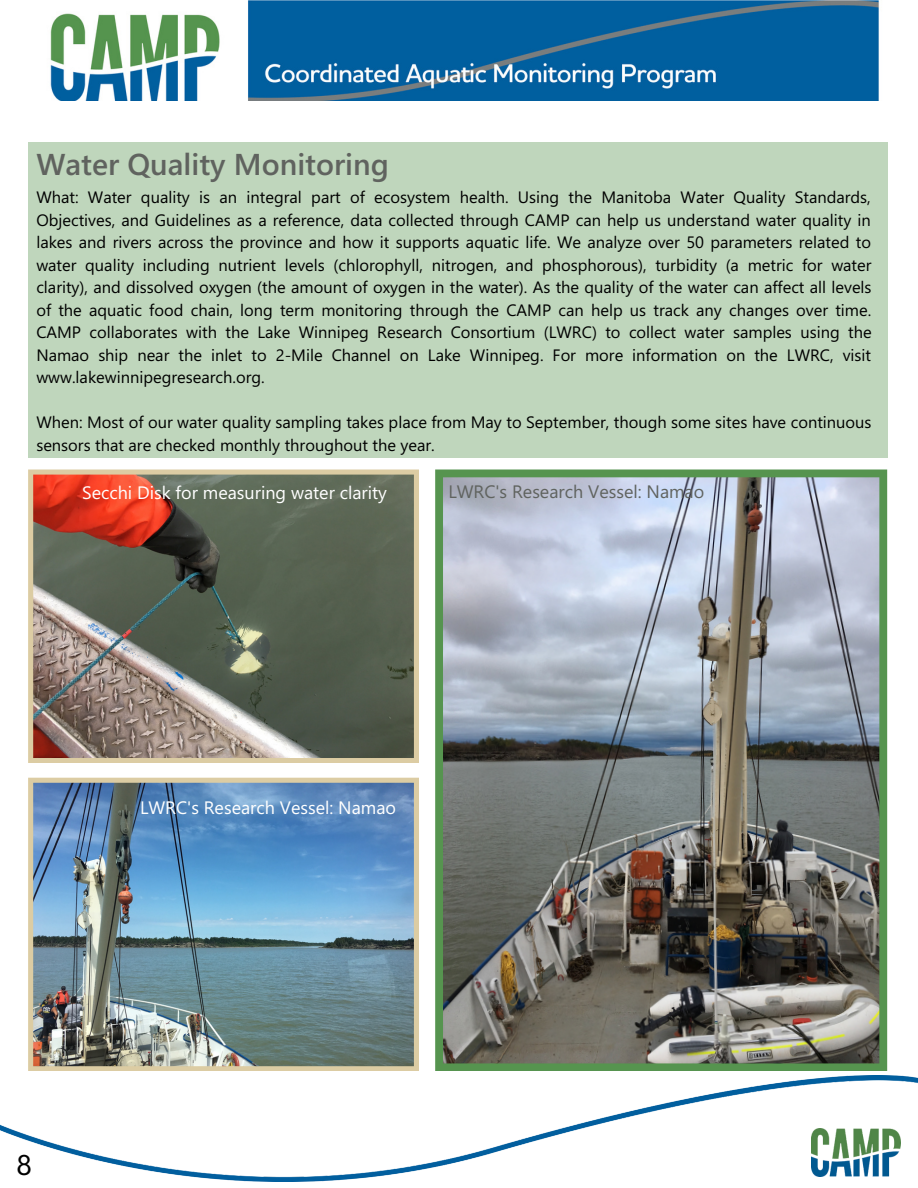
<style>
.page{position:relative;width:918px;height:1188px;background:#fff}
.page>*{position:absolute;margin:0;border:0;box-sizing:border-box;transform-origin:0 0}
.t1{font:600 30.15px "Segoe UI";color:#60635f}
.t2{font:28.5px "Segoe UI";color:#000}
.t3{font:18px "Segoe UI";color:#fff}
.t4{font:18px "Segoe UI";color:#60635f}
.t5{font:16.5px/22.5px "Segoe UI";color:#000;text-align:justify}
</style>
<div class="page">
<img style="left:50px;top:0;width:829px;height:100px">
<img style="left:0;top:1075px;width:918px;height:106px">
<img style="left:812px;top:1129px;width:89px;height:47px">
<div style="left:28px;top:142px;width:859px;height:316px;background:#bfd6bc"></div>
<img style="left:435px;top:470px;width:452px;height:601px">
<img style="left:28px;top:778px;width:391px;height:293px">
<svg style="left:28px;top:470px;width:391px;height:293px;background:#786f5f"></svg>
<p class="t1" style="left:36px;top:143px;width:354px">Water Quality Monitoring</p>
<p class="t5" style="left:36px;top:185px;width:837px">What: Water quality is an integral part of ecosystem health. Using the Manitoba Water Quality Standards, Objectives, and Guidelines as a reference, data collected through CAMP can help us understand water quality in lakes and rivers across the province and how it supports aquatic life. We analyze over 50 parameters related to water quality including nutrient levels (chlorophyll, nitrogen, and phosphorous), turbidity (a metric for water clarity), and dissolved oxygen (the amount of oxygen in the water). As the quality of the water can affect all levels of the aquatic food chain, long term monitoring through the CAMP can help us track any changes over time.<br>CAMP collaborates with the Lake Winnipeg Research Consortium (LWRC) to collect water samples using the Namao ship near the inlet to 2-Mile Channel on Lake Winnipeg. For more information on the LWRC, visit www.lakewinnipegresearch.org.</p>
<p class="t5" style="left:36px;top:410px;width:837px">When: Most of our water quality sampling takes place from May to September, though some sites have continuous sensors that are checked monthly throughout the year.</p>
<p class="t3" style="left:82px;top:479px;width:306px">Secchi Disk for measuring water clarity</p>
<p class="t4" style="left:448px;top:478px;width:257px">LWRC's Research Vessel: Namao</p>
<p class="t3" style="left:140px;top:795px;width:257px">LWRC's Research Vessel: Namao</p>
<p class="t2" style="left:16px;top:1145px;width:17px">8</p>
</div>
